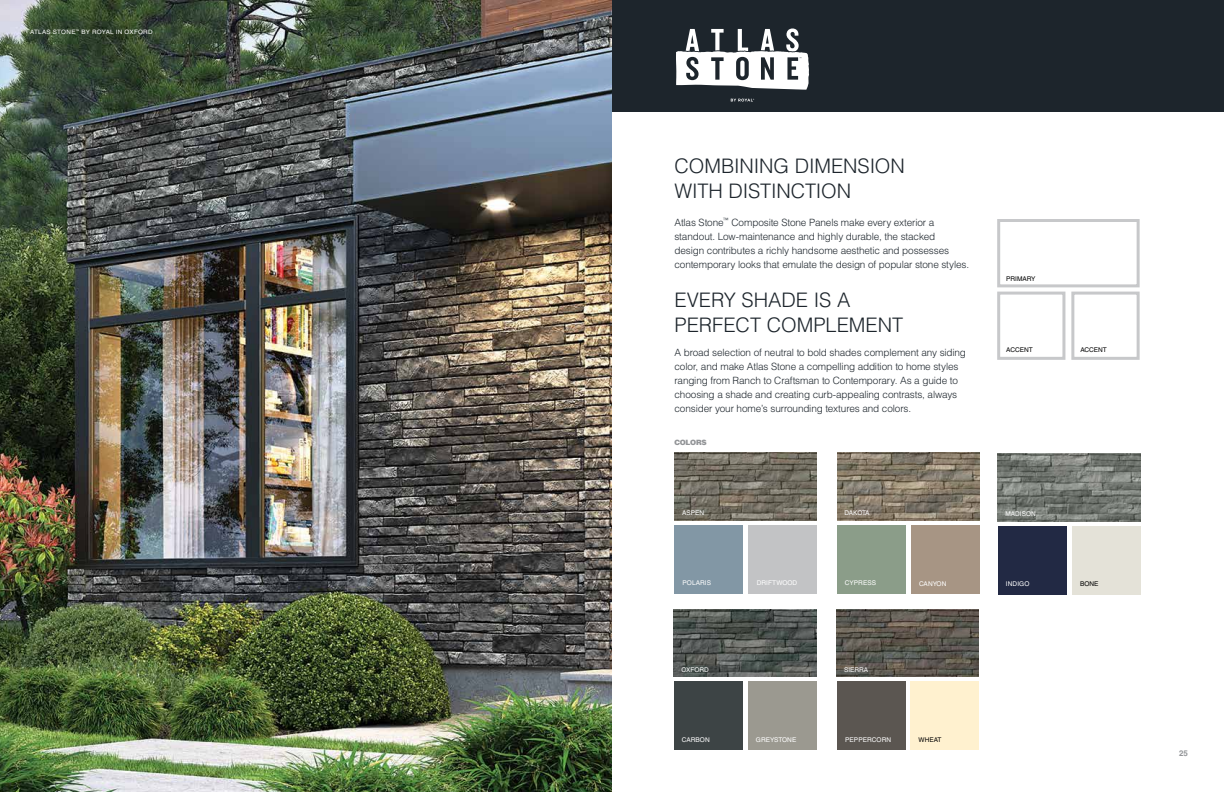
<style>
.page{position:relative;width:1224px;height:792px;background:#fff}
.page>*{position:absolute;margin:0;border:0;box-sizing:border-box;transform-origin:0 0}
.t1{font:300 20px/25px "Helvetica LT Std";color:#1d252c}
.t2{font:300 10px/14px "Helvetica LT Std";letter-spacing:-.015em;color:#1d252c}
.t3{font:700 8px "Helvetica LT Std";color:#939598}
.t4{font:900 7.3px "Helvetica LT Std";letter-spacing:-.04em;color:#939598}
.t5{font:6.5px "Helvetica LT Std";letter-spacing:.01em;color:#fff}
.t6{font:6.5px "Helvetica LT Std";color:#000}
.t7{font:6px "Helvetica LT Std";letter-spacing:.04em;color:#fff;scale:1.05 1}
</style>
<div class="page">
<div style="left:748px;top:682px;width:68px;height:68px;background:#9b9990"></div>
<div style="left:674px;top:682px;width:68px;height:68px;background:#3d4445"></div>
<div style="left:910px;top:682px;width:69px;height:68px;background:#fff1cf"></div>
<div style="left:837px;top:682px;width:68px;height:68px;background:#5b5651"></div>
<div style="left:675px;top:525px;width:68px;height:68px;background:#8297a5"></div>
<div style="left:837px;top:525px;width:68px;height:68px;background:#8b9d89"></div>
<div style="left:1072px;top:526px;width:68px;height:68px;background:#e4e2d8"></div>
<div style="left:998px;top:526px;width:68px;height:68px;background:#222944"></div>
<div style="left:911px;top:525px;width:68px;height:69px;background:#a79584"></div>
<div style="left:749px;top:525px;width:68px;height:68px;background:#c2c3c5"></div>
<img style="left:0;top:0;width:612px;height:792px">
<div style="left:612px;top:0;width:612px;height:111px;background:#1d252c"></div>
<svg style="left:676px;top:28px;width:133px;height:62px"></svg>
<svg style="left:731px;top:99px;width:23px;height:3px"></svg>
<img style="left:675px;top:452px;width:142px;height:68px">
<img style="left:998px;top:454px;width:142px;height:67px">
<img style="left:837px;top:452px;width:142px;height:68px">
<img style="left:674px;top:609px;width:142px;height:68px">
<img style="left:836px;top:609px;width:143px;height:68px">
<div style="left:997px;top:219px;width:143px;height:68px;border:3px solid #c7c8ca"></div>
<div style="left:997px;top:292px;width:68px;height:68px;border:3px solid #c7c8ca"></div>
<div style="left:1071px;top:292px;width:69px;height:68px;border:3px solid #c7c8ca"></div>
<p class="t7" style="left:30px;top:29px;width:118px">ATLAS STONE<sup>™</sup> BY ROYAL IN OXFORD</p>
<h1 class="t1" style="left:675px;top:153px;width:232px">COMBINING DIMENSION<br>WITH DISTINCTION</h1>
<p class="t2" style="left:675px;top:215px;width:296px">Atlas Stone<sup>™</sup> Composite Stone Panels make every exterior a standout. Low-maintenance and highly durable, the stacked<br>design contributes a richly handsome aesthetic and possesses contemporary looks that emulate the design of popular stone styles.</p>
<h1 class="t1" style="left:675px;top:288px;width:230px">EVERY SHADE IS A<br>PERFECT COMPLEMENT</h1>
<p class="t2" style="left:675px;top:346px;width:293px">A broad selection of neutral to bold shades complement any siding color, and make Atlas Stone a compelling addition to home styles ranging from Ranch to Craftsman to Contemporary. As a guide to choosing a shade and creating curb-appealing contrasts, always consider your home’s surrounding textures and colors.</p>
<p class="t4" style="left:674px;top:437px;width:34px">COLORS</p>
<p class="t6" style="left:1006px;top:275px;width:31px">PRIMARY</p>
<p class="t6" style="left:1006px;top:346px;width:28px">ACCENT</p>
<p class="t6" style="left:1080px;top:346px;width:28px">ACCENT</p>
<p class="t5" style="left:682px;top:509px;width:23px">ASPEN</p>
<p class="t5" style="left:845px;top:509px;width:27px">DAKOTA</p>
<p class="t5" style="left:1006px;top:510px;width:32px">MADISON</p>
<p class="t5" style="left:683px;top:579px;width:30px">POLARIS</p>
<p class="t5" style="left:757px;top:579px;width:42px">DRIFTWOOD</p>
<p class="t5" style="left:845px;top:579px;width:33px">CYPRESS</p>
<p class="t5" style="left:919px;top:579px;width:29px">CANYON</p>
<p class="t5" style="left:1006px;top:580px;width:25px">INDIGO</p>
<p class="t6" style="left:1080px;top:580px;width:20px">BONE</p>
<p class="t5" style="left:682px;top:666px;width:29px">OXFORD</p>
<p class="t5" style="left:844px;top:666px;width:26px">SIERRA</p>
<p class="t5" style="left:682px;top:736px;width:29px">CARBON</p>
<p class="t5" style="left:756px;top:736px;width:42px">GREYSTONE</p>
<p class="t5" style="left:845px;top:736px;width:48px">PEPPERCORN</p>
<p class="t6" style="left:919px;top:736px;width:24px">WHEAT</p>
<p class="t3" style="left:1179px;top:748px;width:10px">25</p>
</div>
